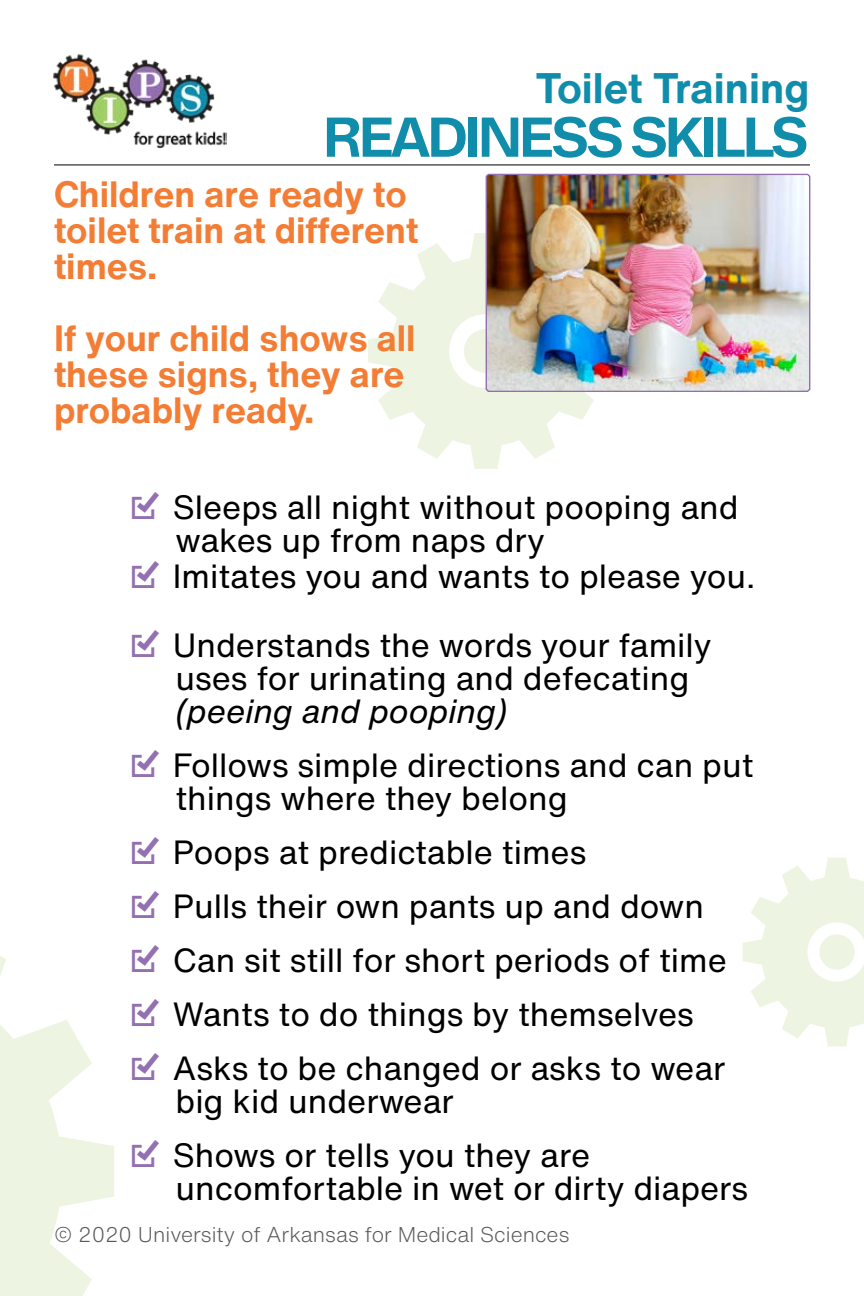
<style>
.page{position:relative;width:864px;height:1296px;background:#fff}
.page>*{position:absolute;margin:0;border:0;box-sizing:border-box;transform-origin:0 0}
.t1{font:700 51px "Helvetica Now Micro";letter-spacing:-.09em;color:#108dab}
.t2{font:700 42px "Helvetica Now Text";color:#108dab}
.t3{font:700 36px/36px "Helvetica Now Text";color:#f37d35}
.t4{font:33px/33px "Helvetica Now Text";color:#000}
.t5{font:italic 33px "Helvetica Now Text";color:#000}
.t6{font:300 21px "Helvetica Now Text";color:#58595b}
.s1{color:#9370b1}
</style>
<div class="page">
<svg style="left:368px;top:233px;width:226px;height:236px;fill:#edf5e2"></svg>
<img style="left:53px;top:54px;width:174px;height:95px">
<hr style="left:54px;top:164px;width:756px;height:1px;background:#000">
<svg style="left:0;top:956px;width:114px;height:340px"></svg>
<svg style="left:742px;top:858px;width:122px;height:189px"></svg>
<img style="left:486px;top:174px;width:324px;height:217px">
<p class="t2" style="left:536px;top:56px;width:275px">Toilet Training</p>
<h1 class="t1" style="left:322px;top:100px;width:488px">READINESS SKILLS</h1>
<p class="t3" style="left:54px;top:175px;width:366px">Children are ready to toilet train at different times.</p>
<p class="t3" style="left:54px;top:319px;width:363px">If your child shows all these signs, they are probably ready.</p>
<p class="t4" style="left:176px;top:489px;width:565px;text-indent:-43px"><span class="s1">✓</span> Sleeps all night without pooping and wakes up from naps dry</p>
<p class="t4" style="left:132px;top:558px;width:625px"><span class="s1">✓</span> Imitates you and wants to please you.</p>
<p class="t4" style="left:176px;top:627px;width:538px;text-indent:-43px"><span class="s1">✓</span> Understands the words your family uses for urinating and defecating</p>
<p class="t5" style="left:176px;top:686px;width:334px">(peeing and pooping)</p>
<p class="t4" style="left:176px;top:747px;width:579px;text-indent:-43px"><span class="s1">✓</span> Follows simple directions and can put things where they belong</p>
<p class="t4" style="left:132px;top:834px;width:456px"><span class="s1">✓</span> Poops at predictable times</p>
<p class="t4" style="left:132px;top:888px;width:573px"><span class="s1">✓</span> Pulls their own pants up and down</p>
<p class="t4" style="left:132px;top:942px;width:596px"><span class="s1">✓</span> Can sit still for short periods of time</p>
<p class="t4" style="left:132px;top:996px;width:563px"><span class="s1">✓</span> Wants to do things by themselves</p>
<p class="t4" style="left:176px;top:1050px;width:551px;text-indent:-43px"><span class="s1">✓</span> Asks to be changed or asks to wear big kid underwear</p>
<p class="t4" style="left:176px;top:1137px;width:574px;text-indent:-43px"><span class="s1">✓</span> Shows or tells you they are uncomfortable in wet or dirty diapers</p>
<p class="t6" style="left:54px;top:1219px;width:517px">© 2020 University of Arkansas for Medical Sciences</p>
</div>
